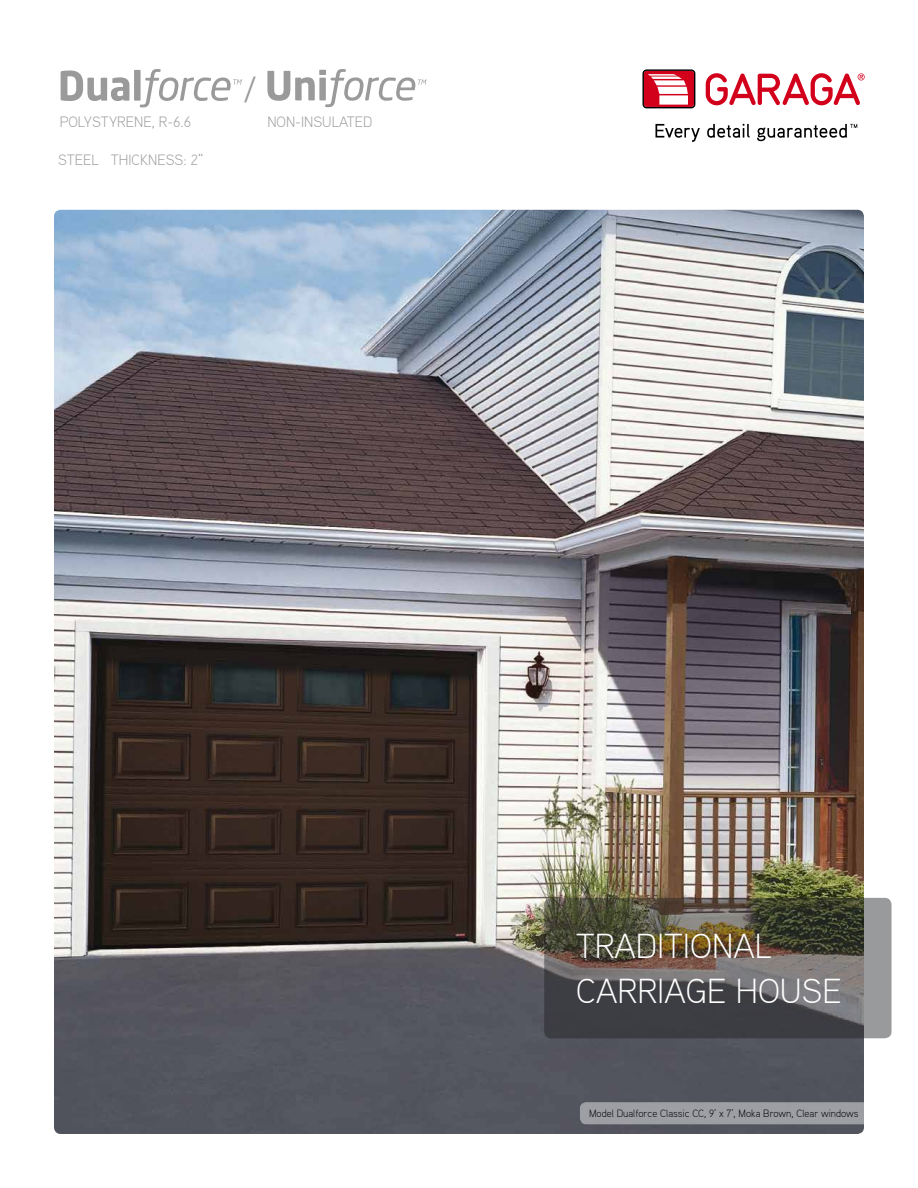
<style>
.page{position:relative;width:918px;height:1188px;background:#fff}
.page>*{position:absolute;margin:0;border:0;box-sizing:border-box;transform-origin:0 0}
.t1{font:300 34.5px/45px "Aaux";color:#fff}
.t2{font:30px "Aaux";color:#999a9c}
.t3{font:300 14.85px "Aaux";color:#999a9c}
.t4{font:300 10.5px "Aaux";color:#000}
</style>
<div class="page">
<img style="left:54px;top:210px;width:810px;height:924px">
<div style="left:580px;top:1102px;width:290px;height:22px;background:#9d9ea4;border-radius:6px"></div>
<svg style="left:61px;top:70px;width:68px;height:31px"></svg>
<div style="left:134px;top:70px;width:7px;height:31px;background:#9a9a9a"></div>
<svg style="left:140px;top:69px;width:102px;height:38px"></svg>
<svg style="left:267px;top:69px;width:159px;height:38px"></svg>
<svg style="left:706px;top:73px;width:159px;height:32px"></svg>
<svg style="left:642px;top:69px;width:53px;height:39px"></svg>
<svg style="left:655px;top:124px;width:45px;height:18px"></svg>
<svg style="left:707px;top:124px;width:43px;height:14px"></svg>
<svg style="left:757px;top:124px;width:100px;height:17px"></svg>
<svg style="left:544px;top:898px;width:348px;height:140px;background:#5a5751"></svg>
<h2 class="t2" style="left:244px;top:76px;width:13px">/</h2>
<h3 class="t3" style="left:60px;top:115px;width:133px">POLYSTYRENE, R-6.6</h3>
<h3 class="t3" style="left:267px;top:115px;width:107px">NON-INSULATED</h3>
<h3 class="t3" style="left:58px;top:153px;width:147px">STEEL THICKNESS: 2”</h3>
<h1 class="t1" style="left:576px;top:925px;width:267px">TRADITIONAL<br>CARRIAGE HOUSE</h1>
<p class="t4" style="left:589px;top:1109px;width:271px">Model Dualforce Classic CC, 9’ x 7’, Moka Brown, Clear windows</p>
</div>
